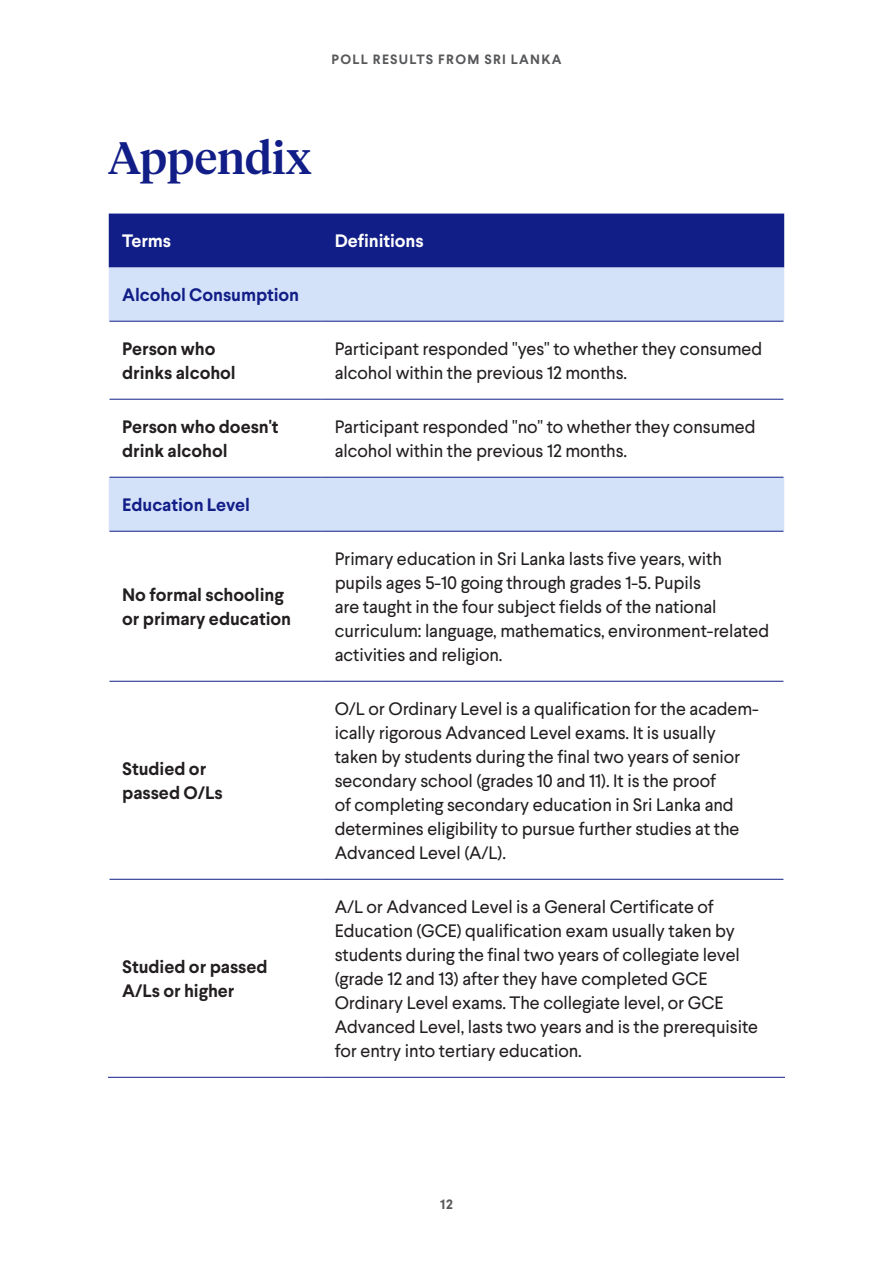
<style>
.page{position:relative;width:893px;height:1263px;background:#fff}
.page>*{position:absolute;margin:0;border:0;box-sizing:border-box;transform-origin:0 0}
.t1{font:500 45px "Tiempos Headline";color:#121e87}
.T3{font:18px/24px "Larsseit";letter-spacing:-.005em;color:#231f20}
.T3-2{font:700 18px/24px "Larsseit";letter-spacing:-.005em;color:#231f20}
.T3-3{font:700 18px "Larsseit";letter-spacing:-.005em;color:#121e87}
.T3-4{font:700 18px "Larsseit";letter-spacing:-.005em;color:#fff}
.t2{font:700 13.5px "Larsseit";letter-spacing:.095em;color:#57585a}
</style>
<div class="page">
<div style="left:109px;top:214px;width:675px;height:54px;background:#121e87"></div>
<svg style="left:109px;top:268px;width:675px;height:263px"></svg>
<hr style="left:110px;top:321px;width:211px;height:1px;background:#121e87">
<hr style="left:321px;top:321px;width:462px;height:1px;background:#121e87">
<hr style="left:110px;top:399px;width:211px;height:1px;background:#121e87">
<hr style="left:321px;top:399px;width:462px;height:1px;background:#121e87">
<hr style="left:110px;top:477px;width:211px;height:1px;background:#121e87">
<hr style="left:321px;top:477px;width:462px;height:1px;background:#121e87">
<hr style="left:110px;top:531px;width:211px;height:1px;background:#121e87">
<hr style="left:321px;top:531px;width:462px;height:1px;background:#121e87">
<hr style="left:110px;top:681px;width:211px;height:1px;background:#121e87">
<hr style="left:321px;top:681px;width:462px;height:1px;background:#121e87">
<hr style="left:110px;top:879px;width:211px;height:1px;background:#121e87">
<hr style="left:321px;top:879px;width:462px;height:1px;background:#121e87">
<hr style="left:108px;top:1077px;width:213px;height:1px;background:#121e87">
<hr style="left:321px;top:1077px;width:464px;height:1px;background:#121e87">
<p class="t2" style="left:332px;top:51px;width:232px">POLL RESULTS FROM SRI LANKA</p>
<h2 class="t1" style="left:108px;top:127px;width:205px">Appendix</h2>
<p class="T3-4" style="left:122px;top:229px;width:50px">Terms</p>
<p class="T3-4" style="left:335px;top:229px;width:91px">Definitions</p>
<p class="T3-3" style="left:122px;top:283px;width:178px">Alcohol Consumption</p>
<p class="T3-2" style="left:122px;top:337px;width:115px">Person who drinks alcohol</p>
<p class="T3" style="left:335px;top:337px;width:429px">Participant responded "yes" to whether they consumed alcohol within the previous 12 months.</p>
<p class="T3-2" style="left:122px;top:415px;width:158px">Person who doesn't drink alcohol</p>
<p class="T3" style="left:335px;top:415px;width:423px">Participant responded "no" to whether they consumed alcohol within the previous 12 months.</p>
<p class="T3-3" style="left:122px;top:493px;width:129px">Education Level</p>
<p class="T3-2" style="left:122px;top:583px;width:170px">No formal schooling or primary education</p>
<p class="T3-2" style="left:122px;top:757px;width:102px">Studied or passed O/Ls</p>
<p class="T3-2" style="left:122px;top:955px;width:147px">Studied or passed<br>A/Ls or higher</p>
<p class="T3" style="left:335px;top:547px;width:436px">Primary education in Sri Lanka lasts five years, with pupils ages 5-10 going through grades 1-5. Pupils<br>are taught in the four subject fields of the national curriculum: language, mathematics, environment-related activities and religion.</p>
<p class="T3" style="left:335px;top:697px;width:426px">O/L or Ordinary Level is a qualification for the academ&shy;ically rigorous Advanced Level exams. It is usually taken by students during the final two years of senior secondary school (grades 10 and 11). It is the proof<br>of completing secondary education in Sri Lanka and determines eligibility to pursue further studies at the Advanced Level (A/L).</p>
<p class="T3" style="left:335px;top:895px;width:425px">A/L or Advanced Level is a General Certificate of Education (GCE) qualification exam usually taken by students during the final two years of collegiate level (grade 12 and 13) after they have completed GCE Ordinary Level exams. The collegiate level, or GCE Advanced Level, lasts two years and is the prerequisite for entry into tertiary education.</p>
<p class="t2" style="left:440px;top:1195px;width:14px">12</p>
</div>
